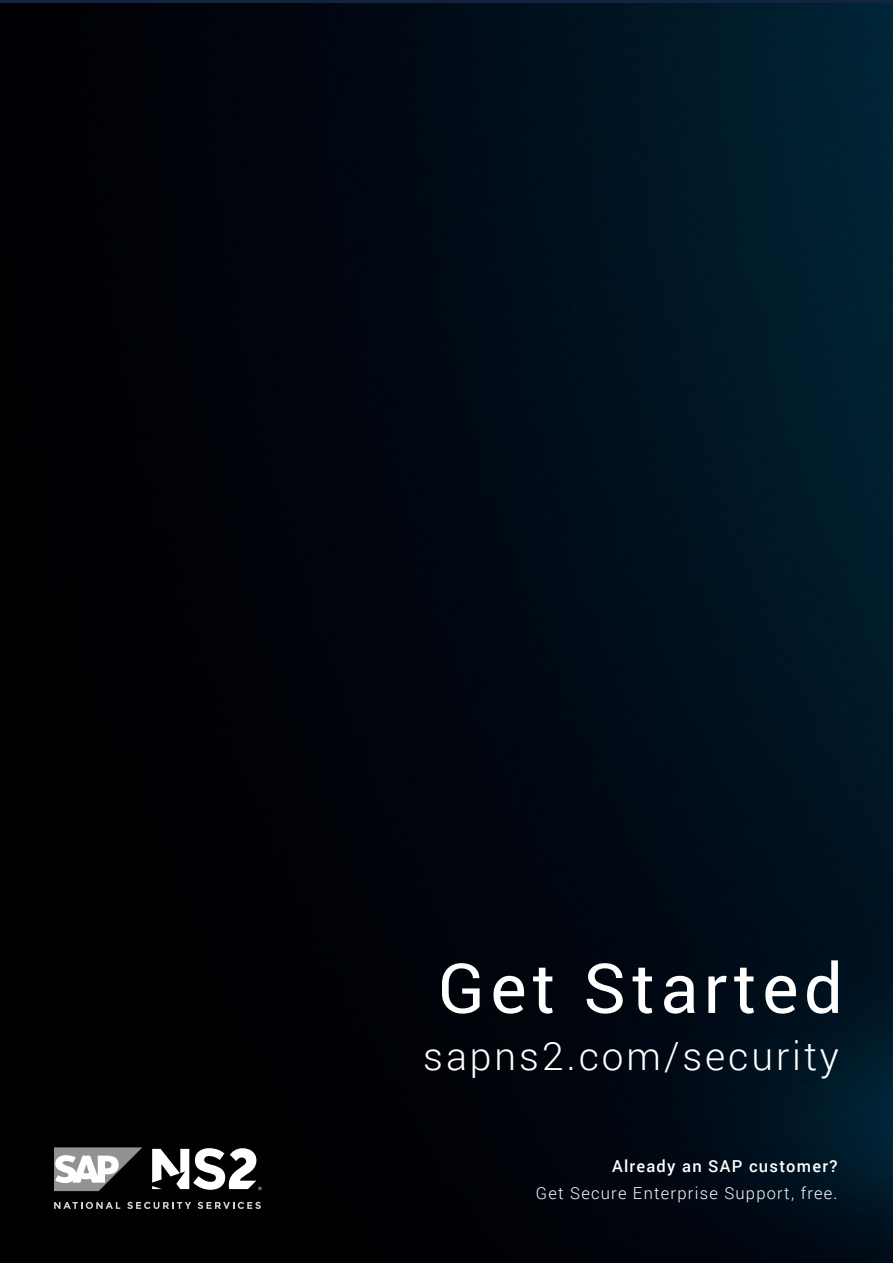
<style>
.page{position:relative;width:893px;height:1263px;background:#fff}
.page>*{position:absolute;margin:0;border:0;box-sizing:border-box;transform-origin:0 0}
.t1{font:69px "Roboto";letter-spacing:.075em;color:#fff}
.t2{font:300 39px "Roboto";letter-spacing:.075em;color:#fff}
.t3{font:300 16.5px "Roboto";letter-spacing:.075em;color:#fff}
.t4{font:500 16.5px "Roboto";letter-spacing:.075em;color:#fff}
</style>
<div class="page">
<img style="left:0;top:3px;width:893px;height:1260px">
<svg style="left:152px;top:1148px;width:110px;height:42px"></svg>
<svg style="left:54px;top:1202px;width:66px;height:7px"></svg>
<svg style="left:127px;top:1202px;width:64px;height:7px"></svg>
<svg style="left:198px;top:1202px;width:63px;height:7px"></svg>
<svg style="left:54px;top:1147px;width:88px;height:44px"></svg>
<h1 class="t1" style="left:438px;top:940px;width:406px">Get Started</h1>
<h2 class="t2" style="left:423px;top:1029px;width:417px">sapns2.com/security</h2>
<p class="t4" style="left:612px;top:1154px;width:227px">Already an SAP customer?</p>
<p class="t3" style="left:536px;top:1181px;width:303px">Get Secure Enterprise Support, free.</p>
</div>
